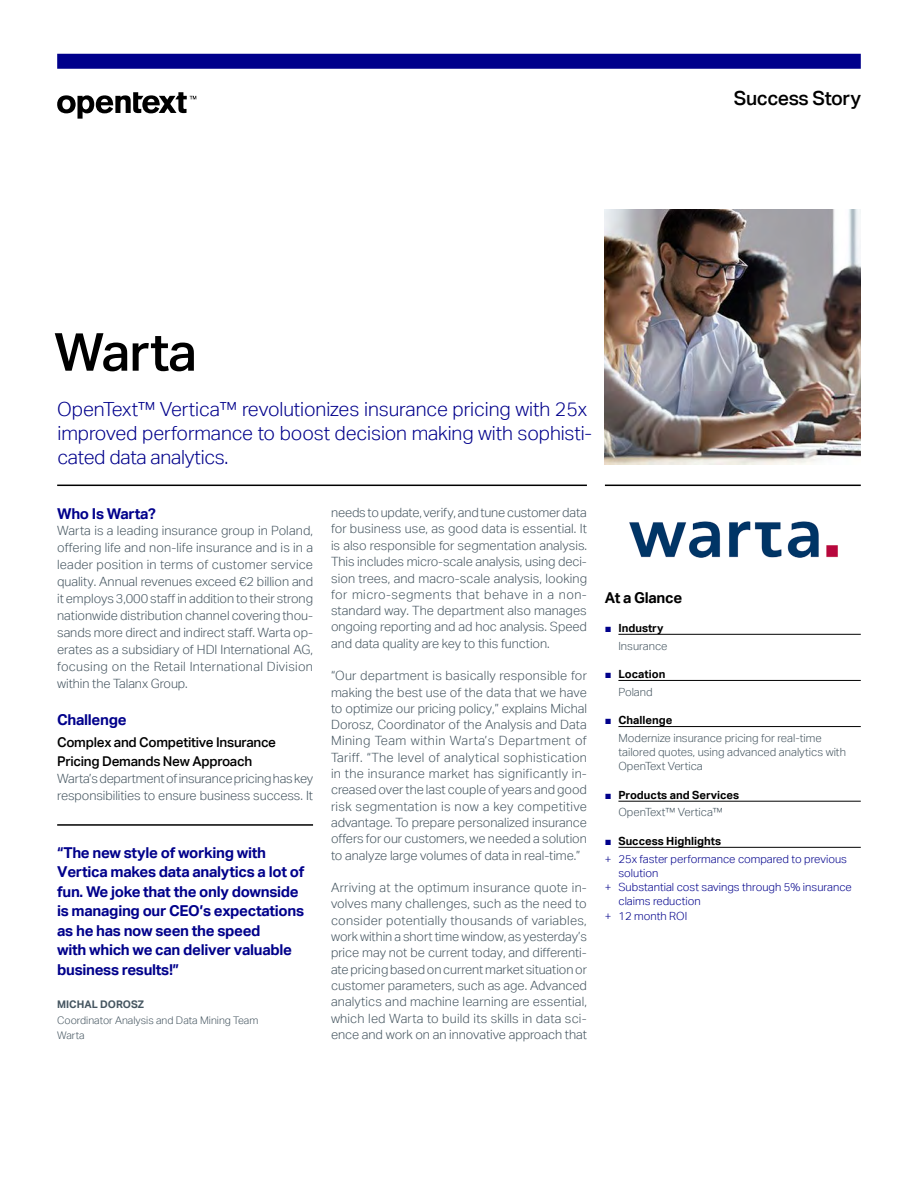
<style>
.page{position:relative;width:918px;height:1188px;background:#fff}
.page>*{position:absolute;margin:0;border:0;box-sizing:border-box;transform-origin:0 0}
.t1{font:500 52.5px "Aktiv Grotesk";letter-spacing:-.02em;color:#000}
.t2{font:300 19.5px/24px "Aktiv Grotesk";letter-spacing:-.005em;color:#00008b}
.t3{font:500 19.5px "Aktiv Grotesk";letter-spacing:-.02em;color:#000}
.t4{font:700 15px/19.5px "Aktiv Grotesk";letter-spacing:-.02em;color:#00008b}
.t5{font:700 15px "Aktiv Grotesk";letter-spacing:-.02em;color:#000}
.t6{font:500 13.5px/18.5px "Aktiv Grotesk";letter-spacing:-.02em;color:#000}
.t7{font:300 12.75px/16.4px "Aktiv Grotesk";letter-spacing:-.005em;color:#455560;text-align:justify}
.t8{font:300 11.25px/14.2px "Aktiv Grotesk";color:#455560}
.t9{font:300 11.25px/14.2px "Aktiv Grotesk";color:#00008b}
.t10{font:700 11.25px "Aktiv Grotesk";color:#000}
.t11{font:11.25px "Arial";color:#00008b}
.t12{font:300 10.5px/16.5px "Aktiv Grotesk";color:#455560}
.s1{font-weight:700}
</style>
<div class="page">
<hr style="left:57px;top:485px;width:530px;height:1px;background:#000">
<hr style="left:605px;top:485px;width:256px;height:1px;background:#000">
<div style="left:57px;top:54px;width:804px;height:15px;background:#00008b"></div>
<svg style="left:57px;top:92px;width:139px;height:27px"></svg>
<img style="left:605px;top:210px;width:256px;height:254px">
<hr style="left:618px;top:634px;width:243px;height:1px;background:#000">
<hr style="left:618px;top:680px;width:243px;height:1px;background:#000">
<hr style="left:618px;top:726px;width:243px;height:1px;background:#000">
<hr style="left:618px;top:801px;width:243px;height:1px;background:#000">
<hr style="left:618px;top:847px;width:243px;height:1px;background:#000">
<img style="left:629px;top:521px;width:209px;height:37px">
<hr style="left:57px;top:824px;width:256px;height:2px;background:#000">
<p class="t3" style="left:734px;top:86px;width:128px">Success Story</p>
<h1 class="t1" style="left:54px;top:320px;width:144px">Warta</h1>
<p class="t2" style="left:57px;top:397px;width:536px">OpenText™ Vertica™ revolutionizes insurance pricing with 25x improved performance to boost decision making with sophisti&shy;cated data analytics.</p>
<h2 class="t4" style="left:57px;top:503px;width:100px">Who Is Warta?</h2>
<p class="t7" style="left:57px;top:522px;width:257px;line-height:17px">Warta is a leading insurance group in Poland, offering life and non-life insurance and is in a leader position in terms of customer service quality. Annual revenues exceed €2 billion and it employs 3,000 staff in addition to their strong nationwide distribution channel covering thou&shy;sands more direct and indirect staff. Warta op&shy;erates as a subsidiary of HDI International AG, focusing on the Retail International Division within the Talanx Group.</p>
<h2 class="t4" style="left:57px;top:709px;width:71px">Challenge</h2>
<p class="t6" style="left:57px;top:733px;width:220px">Complex and Competitive Insurance<br>Pricing Demands New Approach</p>
<p class="t7" style="left:57px;top:770px;width:258px;line-height:17px">Warta’s department of insurance pricing has key responsibilities to ensure business success. It</p>
<p class="t7" style="left:331px;top:504px;width:258px">needs to update, verify, and tune customer data for business use, as good data is essential. It is also responsible for segmentation analysis.<br>This includes micro-scale analysis, using deci&shy;sion trees, and macro-scale analysis, looking for micro-segments that behave in a non&shy;standard way. The department also manages ongoing reporting and ad hoc analysis. Speed and data quality are key to this function.</p>
<p class="t7" style="left:331px;top:668px;width:257px">“Our department is basically responsible for making the best use of the data that we have to optimize our pricing policy,” explains Michal Dorosz, Coordinator of the Analysis and Data Mining Team within Warta’s Department of Tariff. “The level of analytical sophistication in the insurance market has significantly in&shy;creased over the last couple of years and good risk segmentation is now a key competitive advantage. To prepare personalized insurance offers for our customers, we needed a solution to analyze large volumes of data in real-time.”</p>
<p class="t7" style="left:331px;top:879px;width:257px">Arriving at the optimum insurance quote in&shy;volves many challenges, such as the need to consider potentially thousands of variables, work within a short time window, as yesterday’s price may not be current today, and differenti&shy;ate pricing based on current market situation or customer parameters, such as age. Advanced analytics and machine learning are essential, which led Warta to build its skills in data sci&shy;ence and work on an innovative approach that</p>
<p class="t4" style="left:57px;top:842px;width:249px">“The new style of working with<br>Vertica makes data analytics a lot of fun. We joke that the only downside is managing our CEO’s expectations as he has now seen the speed<br>with which we can deliver valuable business results!”</p>
<p class="t12" style="left:57px;top:996px;width:203px"><span class="s1">MICHAL DOROSZ<br></span>Coordinator Analysis and Data Mining Team</p>
<p class="t12" style="left:57px;top:1027px;width:29px">Warta</p>
<p class="t5" style="left:605px;top:589px;width:79px">At a Glance</p>
<p class="t11" style="left:605px;top:621px;width:8px">■</p>
<p class="t10" style="left:618px;top:621px;width:47px">Industry</p>
<p class="t8" style="left:618px;top:638px;width:51px">Insurance</p>
<p class="t10" style="left:618px;top:667px;width:48px">Location</p>
<p class="t8" style="left:618px;top:685px;width:36px">Poland</p>
<p class="t10" style="left:618px;top:713px;width:55px">Challenge</p>
<p class="t8" style="left:618px;top:731px;width:229px">Modernize insurance pricing for real-time tailored quotes, using advanced analytics with<br>OpenText Vertica</p>
<p class="t10" style="left:618px;top:788px;width:122px">Products and Services</p>
<p class="t8" style="left:618px;top:805px;width:106px">OpenText™ Vertica™</p>
<p class="t10" style="left:618px;top:834px;width:104px">Success Highlights</p>
<p class="t9" style="left:618px;top:851px;width:230px;text-indent:-14px">+ 25x faster performance compared to previous solution</p>
<p class="t9" style="left:618px;top:880px;width:235px;text-indent:-14px">+ Substantial cost savings through 5% insurance claims reduction</p>
<p class="t9" style="left:605px;top:908px;width:84px">+ 12 month ROI</p>
<p class="t11" style="left:605px;top:667px;width:8px">■</p>
<p class="t11" style="left:605px;top:713px;width:8px">■</p>
<p class="t11" style="left:605px;top:788px;width:8px">■</p>
<p class="t11" style="left:605px;top:834px;width:8px">■</p>
</div>
